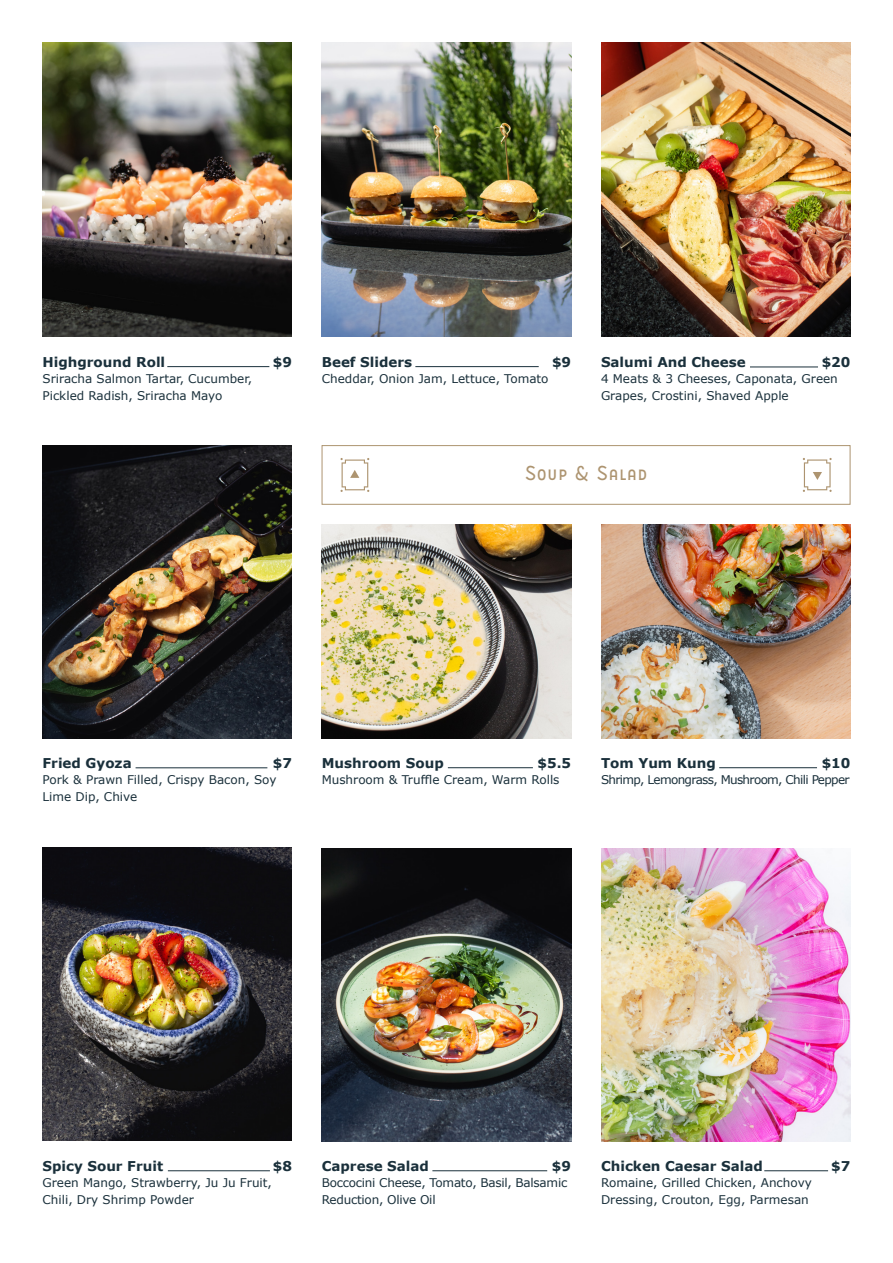
<style>
.page{position:relative;width:893px;height:1263px;background:#fff}
.page>*{position:absolute;margin:0;border:0;box-sizing:border-box;transform-origin:0 0}
.t1{font:21px "Portuguesa Caps";color:#ad9470}
.t2{font:700 13.5px "Verdana";color:#1a303b}
.t3{font:12px/16.5px "Verdana";color:#1a303b}
.t4{font:12px/16.5px "Verdana";letter-spacing:-.02em;color:#1a303b}
.t5{font:12px "Verdana";letter-spacing:-.055em;color:#1a303b}
</style>
<div class="page">
<img style="left:322px;top:848px;width:249px;height:293px">
<img style="left:601px;top:43px;width:249px;height:293px">
<img style="left:43px;top:42px;width:249px;height:294px">
<img style="left:322px;top:43px;width:249px;height:293px">
<hr style="left:415px;top:366px;width:124px;height:1px;background:#1a303b">
<hr style="left:167px;top:366px;width:102px;height:1px;background:#1a303b">
<hr style="left:136px;top:767px;width:131px;height:1px;background:#1a303b">
<hr style="left:750px;top:367px;width:68px;height:1px;background:#1a303b">
<hr style="left:448px;top:767px;width:85px;height:1px;background:#1a303b">
<hr style="left:719px;top:767px;width:98px;height:1px;background:#1a303b">
<hr style="left:168px;top:1170px;width:102px;height:1px;background:#1a303b">
<img style="left:43px;top:445px;width:249px;height:294px">
<img style="left:322px;top:525px;width:249px;height:214px">
<img style="left:601px;top:525px;width:249px;height:214px">
<img style="left:43px;top:848px;width:249px;height:293px">
<svg style="left:803px;top:458px;width:29px;height:34px"></svg>
<div style="left:322px;top:445px;width:528px;height:60px;border:1px solid #ad9470"></div>
<svg style="left:340px;top:458px;width:29px;height:34px"></svg>
<img style="left:601px;top:848px;width:249px;height:293px">
<hr style="left:764px;top:1170px;width:64px;height:1px;background:#1a303b">
<hr style="left:432px;top:1170px;width:115px;height:1px;background:#1a303b">
<p class="t2" style="left:43px;top:353px;width:124px">Highground Roll</p>
<p class="t3" style="left:43px;top:371px;width:211px">Sriracha Salmon Tartar, Cucumber,</p>
<p class="t3" style="left:43px;top:387px;width:182px">Pickled Radish, Sriracha Mayo</p>
<p class="t2" style="left:273px;top:353px;width:21px">$9</p>
<p class="t2" style="left:552px;top:353px;width:21px">$9</p>
<p class="t2" style="left:822px;top:353px;width:30px">$20</p>
<p class="t2" style="left:322px;top:353px;width:92px">Beef Sliders</p>
<p class="t3" style="left:322px;top:371px;width:228px">Cheddar, Onion Jam, Lettuce, Tomato</p>
<p class="t2" style="left:601px;top:353px;width:146px">Salumi And Cheese</p>
<p class="t3" style="left:601px;top:371px;width:238px">4 Meats &amp; 3 Cheeses, Caponata, Green<br>Grapes, Crostini, Shaved Apple</p>
<p class="t1" style="left:524px;top:462px;width:125px">Soup &amp; Salad</p>
<p class="t2" style="left:273px;top:754px;width:21px">$7</p>
<p class="t2" style="left:538px;top:754px;width:35px">$5.5</p>
<p class="t2" style="left:601px;top:754px;width:116px">Tom Yum Kung</p>
<p class="t5" style="left:601px;top:772px;width:250px">Shrimp, Lemongrass, Mushroom, Chili Pepper</p>
<p class="t2" style="left:822px;top:754px;width:30px">$10</p>
<p class="t2" style="left:43px;top:754px;width:91px">Fried Gyoza</p>
<p class="t3" style="left:43px;top:772px;width:235px">Pork &amp; Prawn Filled, Crispy Bacon, Soy<br>Lime Dip, Chive</p>
<p class="t2" style="left:322px;top:754px;width:124px">Mushroom Soup</p>
<p class="t3" style="left:322px;top:772px;width:239px">Mushroom &amp; Truffle Cream, Warm Rolls</p>
<p class="t2" style="left:273px;top:1157px;width:21px">$8</p>
<p class="t2" style="left:43px;top:1157px;width:122px">Spicy Sour Fruit</p>
<p class="t3" style="left:43px;top:1175px;width:231px">Green Mango, Strawberry, Ju Ju Fruit,<br>Chili, Dry Shrimp Powder</p>
<p class="t2" style="left:322px;top:1157px;width:109px">Caprese Salad</p>
<p class="t2" style="left:831px;top:1157px;width:21px">$7</p>
<p class="t4" style="left:322px;top:1175px;width:247px">Boccocini Cheese, Tomato, Basil, Balsamic<br>Reduction, Olive Oil</p>
<p class="t2" style="left:552px;top:1157px;width:21px">$9</p>
<p class="t2" style="left:601px;top:1157px;width:163px">Chicken Caesar Salad</p>
<p class="t3" style="left:601px;top:1175px;width:212px">Romaine, Grilled Chicken, Anchovy</p>
<p class="t3" style="left:601px;top:1191px;width:209px">Dressing, Crouton, Egg, Parmesan</p>
</div>
